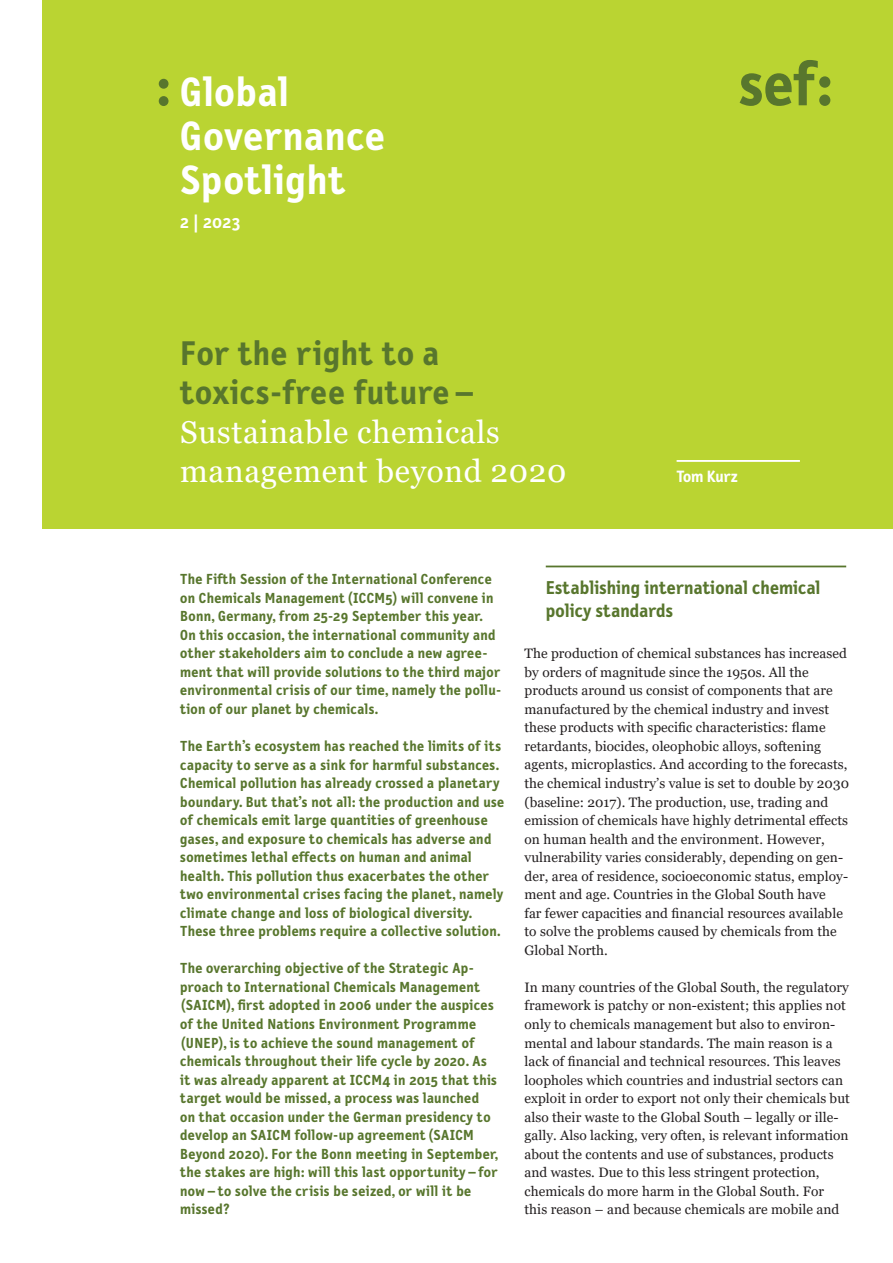
<style>
.page{position:relative;width:893px;height:1263px;background:#fff}
.page>*{position:absolute;margin:0;border:0;box-sizing:border-box;transform-origin:0 0}
.t1{font:700 57.75px "Letter Gothic Text OT";color:#58762d}
.t2{font:700 41.25px/44.2px "Letter Gothic Text OT";letter-spacing:.02em;color:#fff}
.t3{font:700 34.5px/39px "Letter Gothic Text OT";letter-spacing:.02em;color:#58762d}
.t4{font:31.5px/39px "Georgia";letter-spacing:.02em;color:#fff}
.t5{font:700 18.75px/23px "Letter Gothic Text OT";letter-spacing:.005em;color:#58762d}
.t6{font:700 18px "Letter Gothic Text OT";color:#fff}
.t7{font:700 16.5px "Letter Gothic Text OT";letter-spacing:-.01em;color:#fff}
.t8{font:700 14.7px/18.6px "Letter Gothic Text OT";letter-spacing:.02em;color:#58762d}
.t9{font:13.65px/18.6px "Georgia";letter-spacing:.005em;color:#231f20}
</style>
<div class="page">
<div style="left:43px;top:0;width:850px;height:529px;background:#bad432"></div>
<svg style="left:740px;top:60px;width:90px;height:46px"></svg>
<hr style="left:677px;top:460px;width:123px;height:2px;background:#fff">
<hr style="left:546px;top:566px;width:300px;height:1px;background:#58762d">
<h1 class="t1" style="left:156px;top:51px;width:18px">:</h1>
<h2 class="t2" style="left:180px;top:70px;width:206px">Global<br>Governance<br>Spotlight</h2>
<p class="t6" style="left:180px;top:211px;width:62px">2 | 2023</p>
<h3 class="t3" style="left:180px;top:334px;width:294px">For the right to a toxics-free future –</h3>
<h3 class="t4" style="left:180px;top:414px;width:388px">Sustainable chemicals management beyond 2020</h3>
<p class="t7" style="left:677px;top:467px;width:63px">Tom Kurz</p>
<p class="t8" style="left:180px;top:570px;width:322px">The Fifth Session of the International Conference on Chemicals Management (ICCM5) will convene in Bonn, Germany, from 25-29 September this year.<br>On this occasion, the international community and other stakeholders aim to conclude a new agree&shy;ment that will provide solutions to the third major environmental crisis of our time, namely the pollu&shy;tion of our planet by chemicals.</p>
<p class="t8" style="left:180px;top:737px;width:326px">The Earth’s ecosystem has reached the limits of its capacity to serve as a sink for harmful substances.<br>Chemical pollution has already crossed a planetary boundary. But that’s not all: the production and use of chemicals emit large quantities of greenhouse gases, and exposure to chemicals has adverse and sometimes lethal effects on human and animal health. This pollution thus exacerbates the other two environmental crises facing the planet, namely climate change and loss of biological diversity.<br>These three problems require a collective solution.</p>
<p class="t8" style="left:180px;top:959px;width:320px">The overarching objective of the Strategic Ap&shy;proach to International Chemicals Management (SAICM), first adopted in 2006 under the auspices of the United Nations Environment Programme (UNEP), is to achieve the sound management of chemicals throughout their life cycle by 2020. As it was already apparent at ICCM4 in 2015 that this target would be missed, a process was launched<br>on that occasion under the German presidency to develop an SAICM follow-up agreement (SAICM Beyond 2020). For the Bonn meeting in September, the stakes are high: will this last opportunity – for now – to solve the crisis be seized, or will it be missed?</p>
<p class="t5" style="left:546px;top:577px;width:276px">Establishing international chemical policy standards</p>
<p class="t9" style="left:524px;top:645px;width:326px">The production of chemical substances has increased by orders of magnitude since the 1950s. All the products around us consist of components that are manufactured by the chemical industry and invest these products with specific characteristics: flame retardants, biocides, oleophobic alloys, softening agents, microplastics. And according to the forecasts, the chemical industry’s value is set to double by 2030 (baseline: 2017). The production, use, trading and emission of chemicals have highly detrimental effects on human health and the environment. However, vulnerability varies considerably, depending on gen&shy;der, area of residence, socioeconomic status, employ&shy;ment and age. Countries in the Global South have<br>far fewer capacities and financial resources available to solve the problems caused by chemicals from the Global North.</p>
<p class="t9" style="left:524px;top:978px;width:327px">In many countries of the Global South, the regulatory framework is patchy or non-existent; this applies not only to chemicals management but also to environ&shy;mental and labour standards. The main reason is a lack of financial and technical resources. This leaves loopholes which countries and industrial sectors can exploit in order to export not only their chemicals but also their waste to the Global South – legally or ille&shy;gally. Also lacking, very often, is relevant information about the contents and use of substances, products and wastes. Due to this less stringent protection, chemicals do more harm in the Global South. For this reason – and because chemicals are mobile and</p>
</div>
